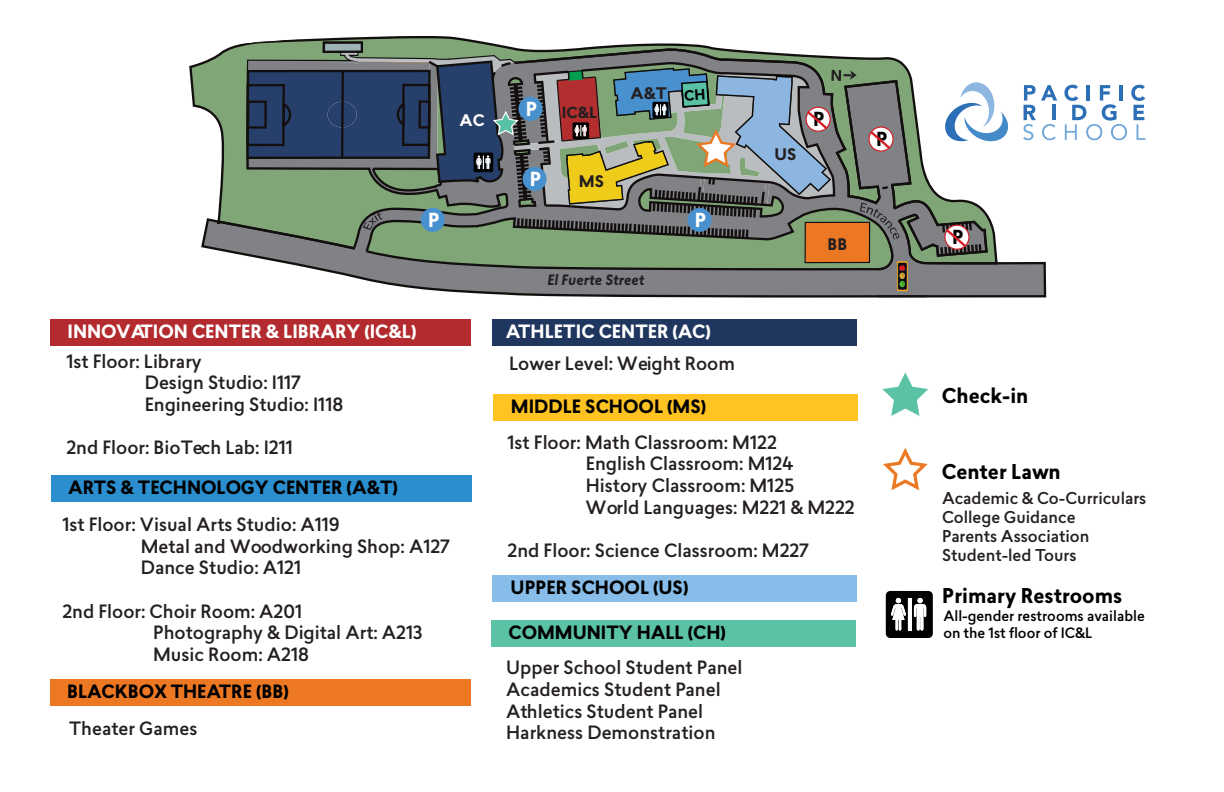
<style>
.page{position:relative;width:1224px;height:792px;background:#fff}
.page>*{position:absolute;margin:0;border:0;box-sizing:border-box;transform-origin:0 0}
.t1{font:700 20px "Lasiver";color:#000}
.t2{font:700 19px "Lasiver";color:#fff}
.t3{font:700 19px "Lasiver";color:#000}
.t4{font:500 18px/21.6px "Lasiver";color:#241f21}
.t5{font:700 18px "Lasiver";color:#000}
.t6{font:700 18px "Lasiver";color:#fff}
.t7{font:500 16px/19.2px "Lasiver";color:#241f21}
.t8{font:700 15.6px "Lasiver";color:#241f21}
.t9{font:700 15.6px "Lasiver";color:#fff}
.t10{font:700 15px "Lasiver";color:#241f21}
.t11{font:500 14px/16.8px "Lasiver";color:#000}
.t12{font:italic 700 14px "Lasiver";color:#241f21}
</style>
<div class="page">
<svg style="left:319px;top:140px;width:727px;height:158px;fill:#808285"></svg>
<svg style="left:190px;top:37px;width:807px;height:227px"></svg>
<svg style="left:940px;top:222px;width:42px;height:34px"></svg>
<img style="left:900px;top:245px;width:27px;height:25px">
<img style="left:877px;top:270px;width:50px;height:28px">
<img style="left:908px;top:245px;width:19px;height:19px">
<svg style="left:942px;top:82px;width:68px;height:62px"></svg>
<svg style="left:1023px;top:85px;width:34px;height:55px"></svg>
<svg style="left:1064px;top:85px;width:81px;height:55px"></svg>
<div style="left:50px;top:319px;width:420px;height:27px;background:#b32b2e"></div>
<div style="left:51px;top:475px;width:420px;height:27px;background:#2b8fcf"></div>
<div style="left:50px;top:679px;width:420px;height:27px;background:#ed7824"></div>
<div style="left:492px;top:319px;width:365px;height:27px;background:#1f365e"></div>
<div style="left:493px;top:394px;width:365px;height:27px;background:#ffc421"></div>
<div style="left:492px;top:575px;width:365px;height:27px;background:#87bde8"></div>
<div style="left:491px;top:620px;width:365px;height:27px;background:#5cc2a6"></div>
<svg style="left:883px;top:448px;width:45px;height:43px"></svg>
<svg style="left:882px;top:372px;width:46px;height:44px"></svg>
<svg style="left:886px;top:591px;width:47px;height:47px"></svg>
<svg style="left:217px;top:41px;width:683px;height:229px;background:#728076"></svg>
<p class="t9" style="left:460px;top:109px;width:27px">AC</p>
<p class="t2" style="left:526px;top:95px;width:13px">P</p>
<p class="t2" style="left:530px;top:165px;width:13px">P</p>
<p class="t10" style="left:562px;top:102px;width:37px">IC&amp;L</p>
<p class="t8" style="left:579px;top:170px;width:27px">MS</p>
<p class="t8" style="left:631px;top:82px;width:38px">A&amp;T</p>
<p class="t2" style="left:428px;top:206px;width:13px">P</p>
<p class="t2" style="left:695px;top:206px;width:13px">P</p>
<p class="t12" style="left:547px;top:270px;width:99px">El Fuerte Street</p>
<p class="t8" style="left:774px;top:143px;width:23px">US</p>
<p class="t3" style="left:813px;top:106px;width:13px">P</p>
<p class="t8" style="left:828px;top:233px;width:21px">BB</p>
<p class="t6" style="left:68px;top:319px;width:350px">INNOVATION CENTER &amp; LIBRARY (IC&amp;L)</p>
<p class="t4" style="left:145px;top:350px;width:200px;text-indent:-78px">1st Floor: Library<br>Design Studio: I117<br>Engineering Studio: I118</p>
<p class="t4" style="left:66px;top:437px;width:228px">2nd Floor: BioTech Lab: I211</p>
<p class="t5" style="left:68px;top:475px;width:331px">ARTS &amp; TECHNOLOGY CENTER (A&amp;T)</p>
<p class="t4" style="left:141px;top:514px;width:311px;text-indent:-78px">1st Floor: Visual Arts Studio: A119<br>Metal and Woodworking Shop: A127<br>Dance Studio: A121</p>
<p class="t4" style="left:153px;top:600px;width:271px;text-indent:-91px">2nd Floor: Choir Room: A201<br>Photography &amp; Digital Art: A213<br>Music Room: A218</p>
<p class="t5" style="left:67px;top:679px;width:223px">BLACKBOX THEATRE (BB)</p>
<p class="t4" style="left:69px;top:718px;width:130px">Theater Games</p>
<p class="t6" style="left:506px;top:319px;width:206px">ATHLETIC CENTER (AC)</p>
<p class="t4" style="left:509px;top:353px;width:227px">Lower Level: Weight Room</p>
<p class="t5" style="left:511px;top:394px;width:197px">MIDDLE SCHOOL (MS)</p>
<p class="t4" style="left:586px;top:431px;width:271px;text-indent:-78px">1st Floor: Math Classroom: M122<br>English Classroom: M124<br>History Classroom: M125<br>World Languages: M221 &amp; M222</p>
<p class="t4" style="left:508px;top:539px;width:303px">2nd Floor: Science Classroom: M227</p>
<p class="t5" style="left:511px;top:575px;width:179px">UPPER SCHOOL (US)</p>
<p class="t5" style="left:508px;top:619px;width:219px">COMMUNITY HALL (CH)</p>
<p class="t4" style="left:506px;top:657px;width:238px">Upper School Student Panel<br>Academics Student Panel<br>Athletics Student Panel<br>Harkness Demonstration</p>
<p class="t3" style="left:876px;top:126px;width:13px">P</p>
<p class="t3" style="left:952px;top:224px;width:13px">P</p>
<p class="t1" style="left:942px;top:382px;width:88px">Check-in</p>
<p class="t1" style="left:942px;top:457px;width:121px">Center Lawn</p>
<p class="t7" style="left:942px;top:488px;width:206px">Academic &amp; Co-Curriculars<br>College Guidance<br>Parents Association<br>Student-led Tours</p>
<p class="t1" style="left:942px;top:582px;width:181px">Primary Restrooms</p>
<p class="t11" style="left:943px;top:608px;width:203px">All-gender restrooms available on the 1st floor of IC&amp;L</p>
</div>
